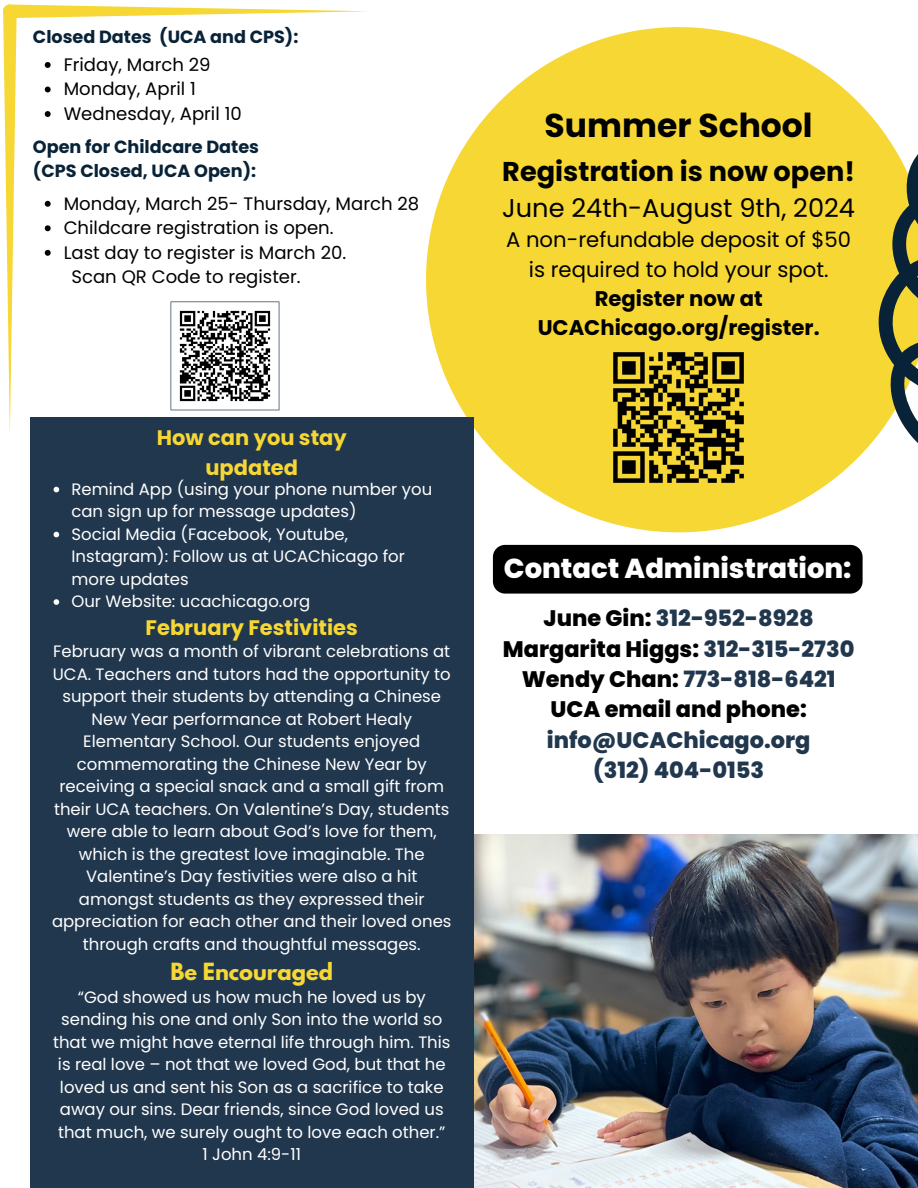
<style>
.page{position:relative;width:918px;height:1188px;background:#fff}
.page>*{position:absolute;margin:0;border:0;box-sizing:border-box;transform-origin:0 0}
.t1{font:700 33px "Poppins";color:#000}
.t2{font:800 27.45px "Poppins";color:#fff}
.t3{font:700 27.15px "Poppins";color:#000}
.t4{font:25.65px "Poppins";color:#000}
.t5{font:800 22.5px/30.3px "Poppins";color:#21374e;text-align:center}
.t6{font:21.15px/29.2px "Poppins";color:#000;text-align:center}
.t7{font:700 21px/29.2px "Poppins";color:#f6d733;text-align:center}
.t8{font:700 21px "League Spartan";color:#f6d733}
.t9{font:18px "Poppins";color:#000}
.t10{font:700 17.55px/24.5px "Poppins";color:#082237}
.t11{font:16.5px/22.5px "Poppins";color:#fff;text-align:center}
.s1{font-weight:700}
.s2{color:#000}
</style>
<div class="page">
<img style="left:473px;top:834px;width:445px;height:354px">
<svg style="left:426px;top:27px;width:459px;height:505px;fill:#f6d733"></svg>
<svg style="left:876px;top:134px;width:42px;height:335px"></svg>
<div style="left:30px;top:417px;width:443px;height:771px;background:#21374e"></div>
<svg style="left:3px;top:4px;width:367px;height:14px"></svg>
<svg style="left:3px;top:4px;width:14px;height:430px"></svg>
<img style="left:595px;top:334px;width:167px;height:167px">
<svg style="left:171px;top:301px;width:108px;height:109px"></svg>
<div style="left:493px;top:545px;width:370px;height:49px;background:#000;border-radius:12px"></div>
<svg style="left:54px;top:487px;width:5px;height:5px"></svg>
<svg style="left:54px;top:532px;width:5px;height:5px"></svg>
<svg style="left:54px;top:599px;width:5px;height:6px"></svg>
<svg style="left:45px;top:62px;width:6px;height:6px"></svg>
<svg style="left:45px;top:87px;width:6px;height:5px"></svg>
<svg style="left:45px;top:111px;width:6px;height:6px"></svg>
<svg style="left:45px;top:201px;width:6px;height:6px"></svg>
<svg style="left:45px;top:225px;width:6px;height:6px"></svg>
<svg style="left:45px;top:250px;width:6px;height:6px"></svg>
<h4 class="t10" style="left:33px;top:25px;width:267px">Closed Dates (UCA and CPS):</h4>
<p class="t9" style="left:64px;top:52px;width:148px">Friday, March 29</p>
<p class="t9" style="left:64px;top:76px;width:134px">Monday, April 1</p>
<h3 class="t9" style="left:64px;top:101px;width:180px">Wednesday, April 10</h3>
<p class="t10" style="left:33px;top:134px;width:228px">Open for Childcare Dates (CPS Closed, UCA Open):</p>
<p class="t9" style="left:64px;top:191px;width:357px">Monday, March 25- Thursday, March 28</p>
<p class="t9" style="left:64px;top:215px;width:271px">Childcare registration is open.</p>
<h3 class="t9" style="left:64px;top:240px;width:284px">Last day to register is March 20.</h3>
<p class="t9" style="left:72px;top:264px;width:231px">Scan QR Code to register.</p>
<h1 class="t7" style="left:157px;top:424px;width:191px">How can you stay updated</h1>
<p class="t11" style="left:71px;top:478px;width:362px;text-align:left">Remind App (using your phone number you can sign up for message updates)</p>
<p class="t11" style="left:71px;top:523px;width:335px;text-align:left">Social Media (Facebook, Youtube,<br>Instagram): Follow us at UCAChicago for more updates</p>
<h4 class="t11" style="left:71px;top:590px;width:240px">Our Website: ucachicago.org</h4>
<h3 class="t7" style="left:146px;top:613px;width:214px">February Festivities</h3>
<p class="t11" style="left:52px;top:640px;width:401px">February was a month of vibrant celebrations at UCA. Teachers and tutors had the opportunity to support their students by attending a Chinese New Year performance at Robert Healy Elementary School. Our students enjoyed commemorating the Chinese New Year by receiving a special snack and a small gift from their UCA teachers. On Valentine’s Day, students were able to learn about God’s love for them, which is the greatest love imaginable. The Valentine’s Day festivities were also a hit amongst students as they expressed their appreciation for each other and their loved ones through crafts and thoughtful messages.</p>
<p class="t8" style="left:171px;top:961px;width:164px">Be Encouraged</p>
<p class="t11" style="left:53px;top:986px;width:399px">“God showed us how much he loved us by sending his one and only Son into the world so that we might have eternal life through him. This is real love – not that we loved God, but that he loved us and sent his Son as a sacrifice to take away our sins. Dear friends, since God loved us that much, we surely ought to love each other.”</p>
<p class="t11" style="left:203px;top:1143px;width:100px">1 John 4:9-11</p>
<p class="t1" style="left:545px;top:103px;width:270px">Summer School</p>
<p class="t3" style="left:502px;top:152px;width:354px">Registration is now open!</p>
<p class="t4" style="left:502px;top:190px;width:354px">June 24th-August 9th, 2024</p>
<p class="t6" style="left:506px;top:225px;width:346px">A non-refundable deposit of $50 is required to hold your spot.<br><span class="s1">Register now at<br>UCAChicago.org/register.</span></p>
<h3 class="t2" style="left:504px;top:549px;width:349px">Contact Administration:</h3>
<p class="t5" style="left:503px;top:603px;width:353px"><span class="s2">June Gin:</span> 312-952-8928<br><span class="s2">Margarita Higgs:</span> 312-315-2730<br><span class="s2">Wendy Chan:</span> 773-818-6421<br><span class="s2">UCA email and phone: </span>info@UCAChicago.org<br>(312) 404-0153</p>
</div>
